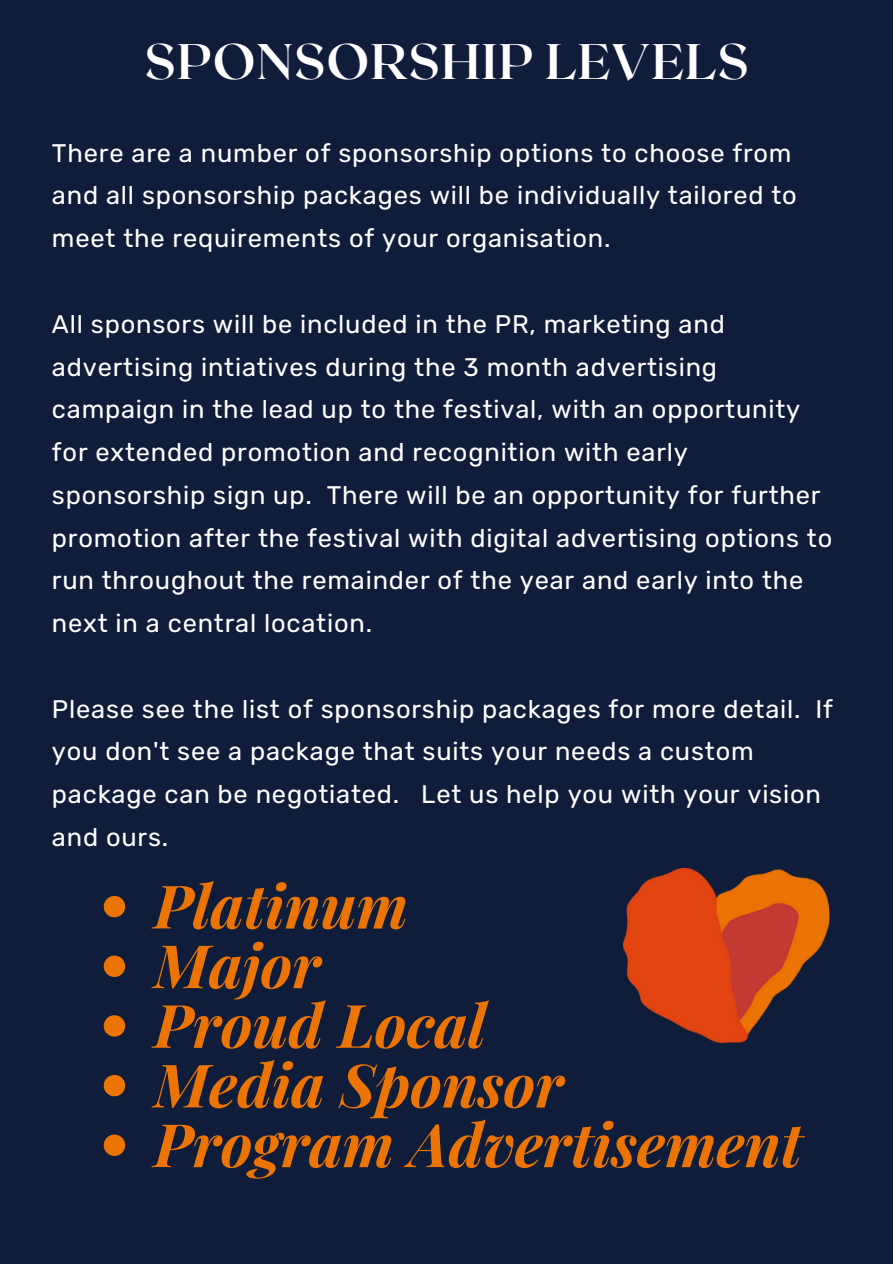
<style>
.page{position:relative;width:893px;height:1264px;background:#fff}
.page>*{position:absolute;margin:0;border:0;box-sizing:border-box;transform-origin:0 0}
.t1{font:italic 700 60px "Playfair Display";color:#eb7404}
.t2{font:700 49.8px "Roxborough CF";letter-spacing:.02em;color:#fff}
.t3{font:25.5px/42.8px "Rubik";letter-spacing:.03em;color:#fff}
</style>
<div class="page">
<div style="left:0;top:0;width:892px;height:1263px;background:#101d3a"></div>
<svg style="left:104px;top:895px;width:21px;height:22px"></svg>
<svg style="left:104px;top:955px;width:21px;height:21px"></svg>
<svg style="left:104px;top:1015px;width:21px;height:21px"></svg>
<svg style="left:104px;top:1074px;width:21px;height:22px"></svg>
<svg style="left:104px;top:1134px;width:21px;height:21px"></svg>
<img style="left:623px;top:868px;width:207px;height:175px">
<p class="t2" style="left:144px;top:29px;width:606px">SPONSORSHIP LEVELS</p>
<p class="t3" style="left:52px;top:132px;width:746px">There are a number of sponsorship options to choose from and all sponsorship packages will be individually tailored to meet the requirements of your organisation.</p>
<p class="t3" style="left:52px;top:303px;width:781px">All sponsors will be included in the PR, marketing and advertising intiatives during the 3 month advertising campaign in the lead up to the festival, with an opportunity for extended promotion and recognition with early sponsorship sign up. There will be an opportunity for further promotion after the festival with digital advertising options to run throughout the remainder of the year and early into the next in a central location.</p>
<p class="t3" style="left:52px;top:687px;width:782px">Please see the list of sponsorship packages for more detail. If you don't see a package that suits your needs a custom package can be negotiated. Let us help you with your vision and ours.</p>
<p class="t1" style="left:154px;top:863px;width:255px">Platinum</p>
<p class="t1" style="left:154px;top:923px;width:168px">Major</p>
<p class="t1" style="left:154px;top:982px;width:333px">Proud Local</p>
<p class="t1" style="left:154px;top:1042px;width:411px">Media Sponsor</p>
<p class="t1" style="left:154px;top:1102px;width:649px">Program Advertisement</p>
</div>
